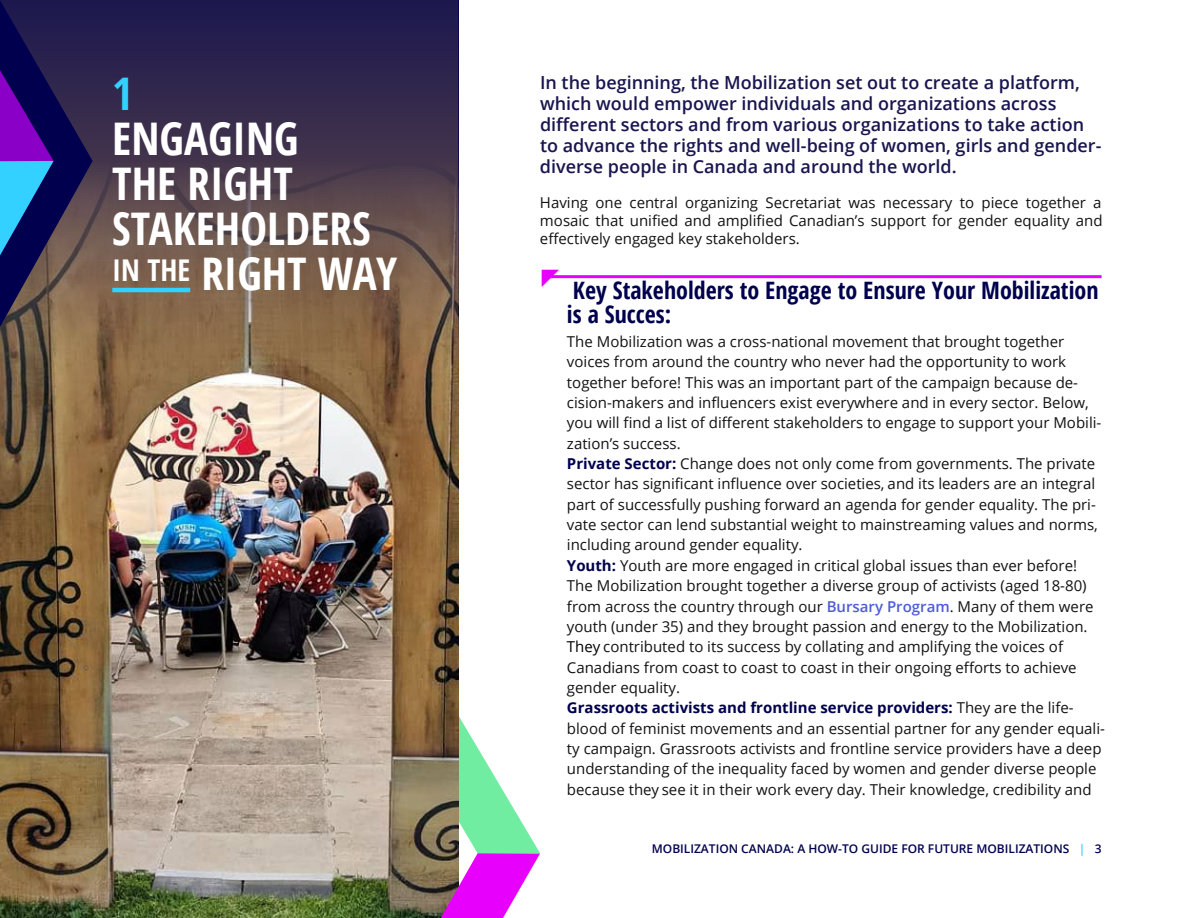
<style>
.page{position:relative;width:1188px;height:918px;background:#fff}
.page>*{position:absolute;margin:0;border:0;box-sizing:border-box;transform-origin:0 0}
.t1{font:700 45px/45px "Open Sans Condensed";color:#fff}
.t2{font:700 45px "Open Sans Condensed";color:#33d1ff}
.t3{font:700 24px/23.5px "Open Sans Condensed";color:#01004e}
.t4{font:600 18px/21px "Open Sans";color:#18154f}
.t5{font:15px/20.4px "Open Sans";color:#121212;text-align:justify}
.t6{font:600 12px "Open Sans";color:#01004e}
.s1{font-weight:700;color:#01004e}
.s2{font-weight:600;color:#4f5cd6}
.s3{color:#000}
.s4{color:#33d1ff}
</style>
<div class="page">
<svg style="left:0;top:0;width:458px;height:163px;background:#2d244c"></svg>
<img style="left:0;top:163px;width:459px;height:755px">
<hr style="left:542px;top:275px;width:560px;height:3px;background:#e700fb">
<hr style="left:112px;top:288px;width:78px;height:4px;background:#33d1ff">
<svg style="left:395px;top:686px;width:145px;height:232px"></svg>
<svg style="left:0;top:48px;width:54px;height:230px;background:#2e318c"></svg>
<svg style="left:542px;top:275px;width:17px;height:4px"></svg>
<h1 class="t2" style="left:112px;top:62px;width:22px">1</h1>
<h1 class="t1" style="left:112px;top:115px;width:286px">ENGAGING<br>THE RIGHT<br>STAKEHOLDERS<br><sup>IN</sup> <sup>THE</sup> RIGHT WAY</h1>
<p class="t4" style="left:540px;top:72px;width:563px">In the beginning, the Mobilization set out to create a platform, which would empower individuals and organizations across different sectors and from various organizations to take action to advance the rights and well-being of women, girls and gender&shy;diverse people in Canada and around the world.</p>
<p class="t5" style="left:540px;top:193px;width:564px;line-height:18px">Having one central organizing Secretariat was necessary to piece together a mosaic that unified and amplified Canadian’s support for gender equality and effectively engaged key stakeholders.</p>
<h2 class="t3" style="left:567px;top:278px;width:533px">Key Stakeholders to Engage to Ensure Your Mobilization is a Succes:</h2>
<p class="t5" style="left:567px;top:331px;width:540px;text-align:left">The Mobilization was a cross-national movement that brought together voices from around the country who never had the opportunity to work together before! This was an important part of the campaign because de&shy;cision-makers and influencers exist everywhere and in every sector. Below, you will find a list of different stakeholders to engage to support your Mobili&shy;zation’s success.<br><span class="s1">Private Sector:</span> Change does not only come from governments. The private sector has significant influence over societies, and its leaders are an integral part of successfully pushing forward an agenda for gender equality. The pri&shy;vate sector can lend substantial weight to mainstreaming values and norms, including around gender equality.<br><span class="s1">Youth:</span> Youth are more engaged in critical global issues than ever before!<br>The Mobilization brought together a diverse group of activists (aged 18-80) from across the country through our <span class="s2">Bursary Program</span>. Many of them were youth (under 35) and they brought passion and energy to the Mobilization.<br><span class="s3">They</span> contributed to its success by collating and amplifying the voices of Canadians from coast to coast to coast in their ongoing efforts to achieve gender equality.<br><span class="s1">Grassroots activists and frontline service providers:</span> They are the life&shy;blood of feminist movements and an essential partner for any gender equali&shy;ty campaign. Grassroots activists and frontline service providers have a deep understanding of the inequality faced by women and gender diverse people because they see it in their work every day. Their knowledge, credibility and</p>
<p class="t6" style="left:652px;top:840px;width:451px">MOBILIZATION CANADA: A HOW-TO GUIDE FOR FUTURE MOBILIZATIONS <span class="s4">|</span> 3</p>
</div>
